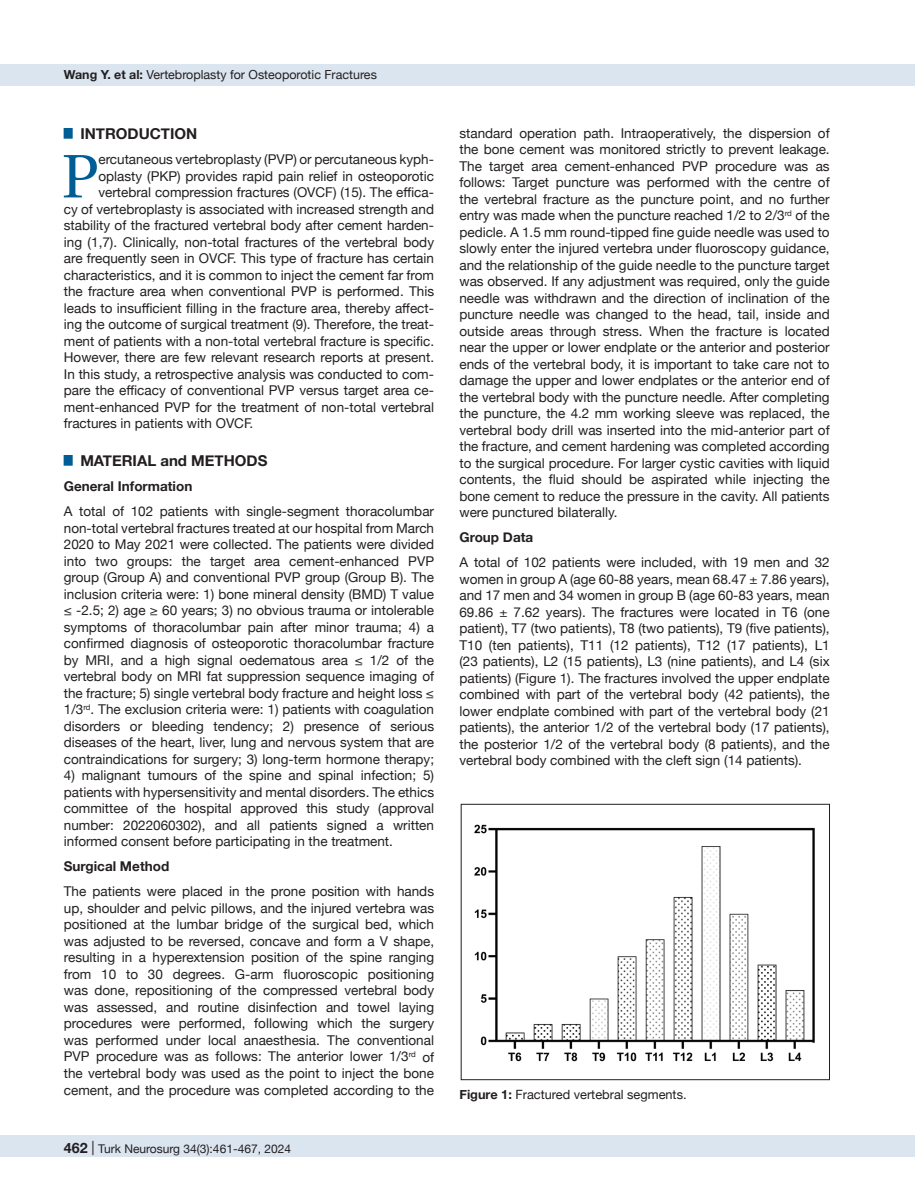
<style>
.page{position:relative;width:915px;height:1191px;background:#fff}
.page>*{position:absolute;margin:0;border:0;box-sizing:border-box;transform-origin:0 0}
.t1{font:61.2px "Utopia";color:#005d95}
.t2{font:700 15px "Helvetica Neue";color:#231f20}
.t3{font:13.5px/16.5px "Helvetica Neue";color:#231f20;text-align:justify}
.t4{font:700 13.5px "Helvetica Neue";color:#231f20}
.t5{font:12.75px "Helvetica Neue";color:#231f20}
.t6{font:12.45px "Helvetica Neue";color:#231f20}
.t7{font:12px "Helvetica Neue";color:#231f20}
.s1{font-weight:700}
.s2{font-weight:700;font-size:14.25px}
.s3{font-size:14.25px}
</style>
<div class="page">
<div style="left:0;top:1135px;width:914px;height:22px;background:#dbe5f0"></div>
<div style="left:0;top:64px;width:914px;height:21px;background:#dbe5f0"></div>
<img style="left:474px;top:824px;width:341px;height:238px">
<div style="left:460px;top:804px;width:369px;height:276px;border:1px solid #231f20"></div>
<p class="t6" style="left:64px;top:66px;width:314px"><span class="s1">Wang Y. et al:</span> Vertebroplasty for Osteoporotic Fractures</p>
<p class="t2" style="left:64px;top:122px;width:135px"><sup>█</sup> INTRODUCTION</p>
<h1 class="t1" style="left:62px;top:141px;width:38px">P</h1>
<p class="t3" style="left:98px;top:152px;width:337px">ercutaneous vertebroplasty (PVP) or percutaneous kyph-</p>
<p class="t3" style="left:98px;top:169px;width:337px">oplasty (PKP) provides rapid pain relief in osteoporotic</p>
<p class="t3" style="left:98px;top:185px;width:337px">vertebral compression fractures (OVCF) (15). The effica-</p>
<p class="t3" style="left:64px;top:202px;width:371px">cy of vertebroplasty is associated with increased strength and</p>
<p class="t3" style="left:64px;top:218px;width:371px">stability of the fractured vertebral body after cement harden-</p>
<p class="t3" style="left:64px;top:235px;width:371px">ing (1,7). Clinically, non-total fractures of the vertebral body</p>
<p class="t3" style="left:64px;top:251px;width:371px">are frequently seen in OVCF. This type of fracture has certain</p>
<p class="t3" style="left:64px;top:268px;width:371px">characteristics, and it is common to inject the cement far from</p>
<p class="t3" style="left:64px;top:284px;width:371px">the fracture area when conventional PVP is performed. This</p>
<p class="t3" style="left:64px;top:301px;width:371px">leads to insufficient filling in the fracture area, thereby affect-</p>
<p class="t3" style="left:64px;top:317px;width:371px">ing the outcome of surgical treatment (9). Therefore, the treat-</p>
<p class="t3" style="left:64px;top:334px;width:371px">ment of patients with a non-total vertebral fracture is specific.</p>
<p class="t3" style="left:64px;top:350px;width:371px">However, there are few relevant research reports at present.</p>
<p class="t3" style="left:64px;top:367px;width:371px">In this study, a retrospective analysis was conducted to com-</p>
<p class="t3" style="left:64px;top:383px;width:371px">pare the efficacy of conventional PVP versus target area ce-</p>
<p class="t3" style="left:64px;top:400px;width:371px">ment-enhanced PVP for the treatment of non-total vertebral</p>
<p class="t3" style="left:64px;top:416px;width:191px">fractures in patients with OVCF.</p>
<p class="t2" style="left:64px;top:449px;width:205px"><sup>█</sup> MATERIAL and METHODS</p>
<p class="t4" style="left:64px;top:476px;width:130px">General Information</p>
<p class="t3" style="left:64px;top:504px;width:371px">A total of 102 patients with single-segment thoracolumbar non-total vertebral fractures treated at our hospital from March 2020 to May 2021 were collected. The patients were divided into two groups: the target area cement-enhanced PVP group (Group A) and conventional PVP group (Group B). The inclusion criteria were: 1) bone mineral density (BMD) T value ≤ -2.5; 2) age ≥ 60 years; 3) no obvious trauma or intolerable symptoms of thoracolumbar pain after minor trauma; 4) a confirmed diagnosis of osteoporotic thoracolumbar fracture by MRI, and a high signal oedematous area ≤ 1/2 of the vertebral body on MRI fat suppression sequence imaging of the fracture; 5) single vertebral body fracture and height loss ≤ 1/3<sup>rd</sup>. The exclusion criteria were: 1) patients with coagulation disorders or bleeding tendency; 2) presence of serious diseases of the heart, liver, lung and nervous system that are contraindications for surgery; 3) long-term hormone therapy;</p>
<p class="t3" style="left:64px;top:768px;width:371px">4) malignant tumours of the spine and spinal infection; 5) patients with hypersensitivity and mental disorders. The ethics committee of the hospital approved this study (approval number: 2022060302), and all patients signed a written informed consent before participating in the treatment.</p>
<p class="t4" style="left:64px;top:856px;width:107px">Surgical Method</p>
<p class="t3" style="left:64px;top:884px;width:371px">The patients were placed in the prone position with hands up, shoulder and pelvic pillows, and the injured vertebra was positioned at the lumbar bridge of the surgical bed, which was adjusted to be reversed, concave and form a V shape, resulting in a hyperextension position of the spine ranging from 10 to 30 degrees. G-arm fluoroscopic positioning was done, repositioning of the compressed vertebral body was assessed, and routine disinfection and towel laying procedures were performed, following which the surgery was performed under local anaesthesia. The conventional PVP procedure was as follows: The anterior lower 1/3<sup>rd</sup> of the vertebral body was used as the point to inject the bone cement, and the procedure was completed according to the</p>
<p class="t7" style="left:63px;top:1140px;width:229px"><span class="s2">462</span> <span class="s3">|</span> Turk Neurosurg 34(3):461-467, 2024</p>
<p class="t3" style="left:459px;top:125px;width:371px">standard operation path. Intraoperatively, the dispersion of the bone cement was monitored strictly to prevent leakage.<br>The target area cement-enhanced PVP procedure was as follows: Target puncture was performed with the centre of the vertebral fracture as the puncture point, and no further entry was made when the puncture reached 1/2 to 2/3<sup>rd</sup> of the pedicle. A 1.5 mm round-tipped fine guide needle was used to slowly enter the injured vertebra under fluoroscopy guidance, and the relationship of the guide needle to the puncture target was observed. If any adjustment was required, only the guide needle was withdrawn and the direction of inclination of the puncture needle was changed to the head, tail, inside and outside areas through stress. When the fracture is located near the upper or lower endplate or the anterior and posterior ends of the vertebral body, it is important to take care not to damage the upper and lower endplates or the anterior end of the vertebral body with the puncture needle. After completing the puncture, the 4.2 mm working sleeve was replaced, the vertebral body drill was inserted into the mid-anterior part of the fracture, and cement hardening was completed according to the surgical procedure. For larger cystic cavities with liquid contents, the fluid should be aspirated while injecting the bone cement to reduce the pressure in the cavity. All patients were punctured bilaterally.</p>
<p class="t4" style="left:459px;top:527px;width:75px">Group Data</p>
<p class="t3" style="left:459px;top:555px;width:371px">A total of 102 patients were included, with 19 men and 32 women in group A (age 60-88 years, mean 68.47 ± 7.86 years), and 17 men and 34 women in group B (age 60-83 years, mean 69.86 ± 7.62 years). The fractures were located in T6 (one patient), T7 (two patients), T8 (two patients), T9 (five patients), T10 (ten patients), T11 (12 patients), T12 (17 patients), L1 (23 patients), L2 (15 patients), L3 (nine patients), and L4 (six patients) (Figure 1). The fractures involved the upper endplate combined with part of the vertebral body (42 patients), the lower endplate combined with part of the vertebral body (21 patients), the anterior 1/2 of the vertebral body (17 patients), the posterior 1/2 of the vertebral body (8 patients), and the vertebral body combined with the cleft sign (14 patients).</p>
<p class="t5" style="left:459px;top:1085px;width:228px"><span class="s1">Figure 1:</span> Fractured vertebral segments.</p>
</div>
